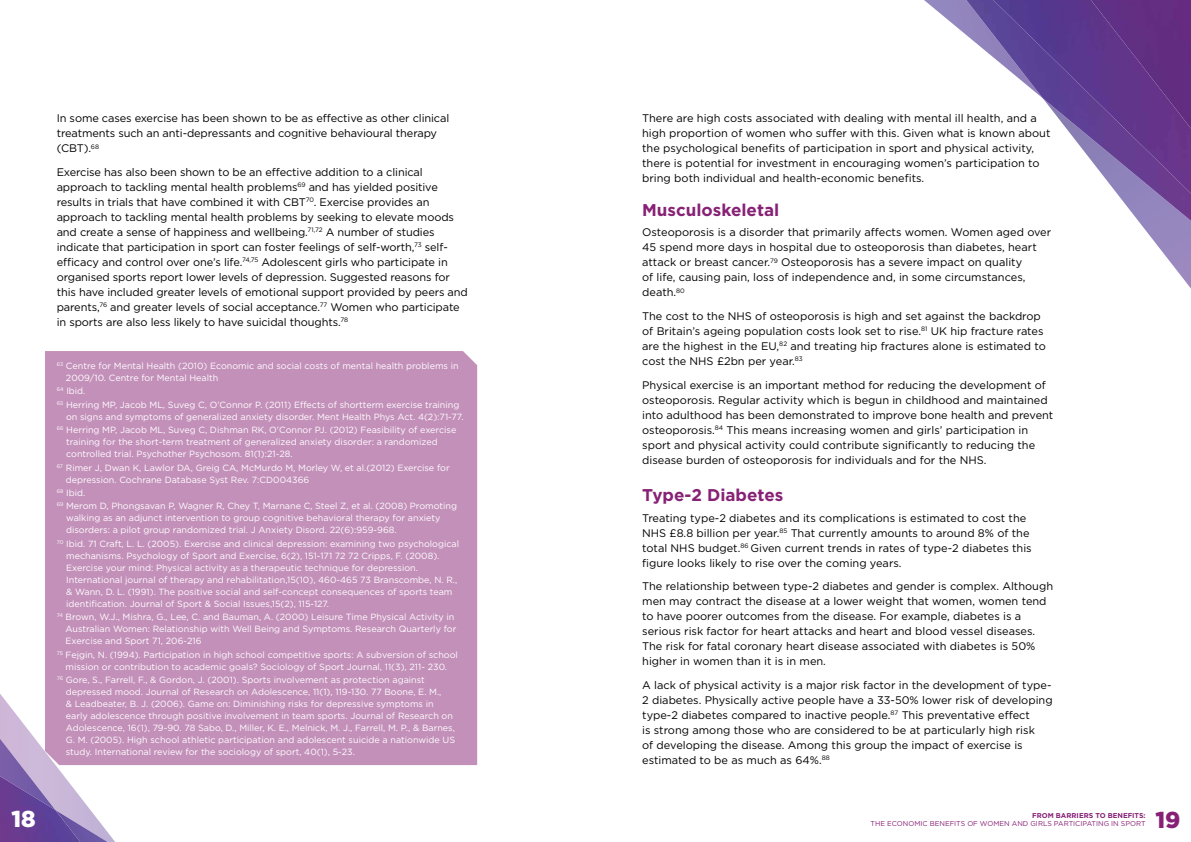
<style>
.page{position:relative;width:1191px;height:842px;background:#fff}
.page>*{position:absolute;margin:0;border:0;box-sizing:border-box;transform-origin:0 0}
.t1{font:900 23px "Gotham";color:#fff}
.t2{font:900 23px "Gotham";color:#872175}
.t3{font:700 17px "Gotham";color:#872175}
.t4{font:11px/15px "Gotham";color:#000}
.t5{font:9px/12px "Gotham";color:#fff}
.t6{font:7px "Gotham";color:#872175}
.t7{font:700 7px "Gotham";color:#872175}
</style>
<div class="page">
<svg style="left:0;top:694px;width:115px;height:148px"></svg>
<img style="left:0;top:739px;width:55px;height:37px">
<img style="left:80px;top:810px;width:28px;height:32px">
<img style="left:0;top:776px;width:80px;height:66px">
<div style="left:45px;top:351px;width:432px;height:414px;background:#c390ba"></div>
<svg style="left:1138px;top:221px;width:53px;height:68px"></svg>
<svg style="left:924px;top:0;width:42px;height:35px"></svg>
<img style="left:966px;top:0;width:225px;height:221px">
<img style="left:993px;top:0;width:198px;height:193px">
<img style="left:1090px;top:0;width:101px;height:129px">
<p class="t4" style="left:57px;top:111px;width:394px">In some cases exercise has been shown to be as effective as other clinical treatments such an anti-depressants and cognitive behavioural therapy (CBT).<sup>68</sup></p>
<p class="t4" style="left:57px;top:164px;width:413px">Exercise has also been shown to be an effective addition to a clinical approach to tackling mental health problems<sup>69</sup> and has yielded positive results in trials that have combined it with CBT<sup>70</sup>. Exercise provides an approach to tackling mental health problems by seeking to elevate moods and create a sense of happiness and wellbeing.<sup>71,72</sup> A number of studies indicate that participation in sport can foster feelings of self-worth,<sup>73</sup> self&shy;efficacy and control over one’s life.<sup>74,75</sup> Adolescent girls who participate in organised sports report lower levels of depression. Suggested reasons for this have included greater levels of emotional support provided by peers and parents,<sup>76</sup> and greater levels of social acceptance.<sup>77</sup> Women who participate in sports are also less likely to have suicidal thoughts.<sup>78</sup></p>
<p class="t5" style="left:66px;top:359px;width:394px;text-indent:-9px"><sup>63</sup> Centre for Mental Health (2010) Economic and social costs of mental health problems in<br>2009/10. Centre for Mental Health</p>
<p class="t5" style="left:57px;top:384px;width:404px;line-height:13.4px"><sup>64</sup> Ibid.<br><sup>65</sup> Herring MP, Jacob ML, Suveg C, O’Connor P. (2011) Effects of shortterm exercise training</p>
<p class="t5" style="left:57px;top:410px;width:408px;line-height:13.4px;text-indent:9px">on signs and symptoms of generalized anxiety disorder. Ment Health Phys Act. 4(2):71-77.<br><sup>66</sup> Herring MP, Jacob ML, Suveg C, Dishman RK, O’Connor PJ. (2012) Feasibility of exercise</p>
<p class="t5" style="left:66px;top:436px;width:373px">training for the short-term treatment of generalized anxiety disorder: a randomized controlled trial. Psychother Psychosom. 81(1):21-28.</p>
<p class="t5" style="left:66px;top:461px;width:385px;text-indent:-9px"><sup>67</sup> Rimer J, Dwan K, Lawlor DA, Greig CA, McMurdo M, Morley W, et al.(2012) Exercise for depression. Cochrane Database Syst Rev. 7:CD004366</p>
<p class="t5" style="left:57px;top:486px;width:402px;line-height:13.4px"><sup>68</sup> Ibid.<br><sup>69</sup> Merom D, Phongsavan P, Wagner R, Chey T, Marnane C, Steel Z, et al. (2008) Promoting</p>
<p class="t5" style="left:66px;top:512px;width:376px">walking as an adjunct intervention to group cognitive behavioral therapy for anxiety disorders: a pilot group randomized trial. J Anxiety Disord. 22(6):959-968.</p>
<p class="t5" style="left:66px;top:537px;width:394px;text-indent:-9px"><sup>70</sup> Ibid. 71 Craft, L. L. (2005). Exercise and clinical depression: examining two psychological mechanisms. Psychology of Sport and Exercise, 6(2), 151-171 72 72 Cripps, F. (2008).<br>Exercise your mind: Physical activity as a therapeutic technique for depression.<br>International journal of therapy and rehabilitation,15(10), 460-465 73 Branscombe, N. R., &amp; Wann, D. L. (1991). The positive social and self-concept consequences of sports team identification. Journal of Sport &amp; Social Issues,15(2), 115-127.</p>
<p class="t5" style="left:66px;top:611px;width:392px;text-indent:-9px"><sup>74</sup> Brown, W.J., Mishra, G., Lee, C. and Bauman, A. (2000) Leisure Time Physical Activity in<br>Australian Women: Relationship with Well Being and Symptoms. Research Quarterly for<br>Exercise and Sport 71, 206-216</p>
<p class="t5" style="left:57px;top:648px;width:403px;text-align:center"><sup>75</sup> Fejgin, N. (1994). Participation in high school competitive sports: A subversion of school mission or contribution to academic goals? Sociology of Sport Journal, 11(3), 211- 230.</p>
<p class="t5" style="left:66px;top:674px;width:391px;text-indent:-9px"><sup>76</sup> Gore, S., Farrell, F., &amp; Gordon, J. (2001). Sports involvement as protection against depressed mood. Journal of Research on Adolescence, 11(1), 119-130. 77 Boone, E. M.,<br>&amp; Leadbeater, B. J. (2006). Game on: Diminishing risks for depressive symptoms in early adolescence through positive involvement in team sports. Journal of Research on Adolescence, 16(1), 79-90. 78 Sabo, D., Miller, K. E., Melnick, M. J., Farrell, M. P., &amp; Barnes, G. M. (2005). High school athletic participation and adolescent suicide a nationwide US study. International review for the sociology of sport, 40(1), 5-23.</p>
<p class="t4" style="left:642px;top:111px;width:410px">There are high costs associated with dealing with mental ill health, and a high proportion of women who suffer with this. Given what is known about the psychological benefits of participation in sport and physical activity, there is potential for investment in encouraging women’s participation to bring both individual and health-economic benefits.</p>
<h2 class="t3" style="left:642px;top:198px;width:139px">Musculoskeletal</h2>
<p class="t4" style="left:642px;top:225px;width:410px">Osteoporosis is a disorder that primarily affects women. Women aged over 45 spend more days in hospital due to osteoporosis than diabetes, heart attack or breast cancer.<sup>79</sup> Osteoporosis has a severe impact on quality<br>of life, causing pain, loss of independence and, in some circumstances, death.<sup>80</sup></p>
<p class="t4" style="left:642px;top:308px;width:405px">The cost to the NHS of osteoporosis is high and set against the backdrop of Britain’s ageing population costs look set to rise.<sup>81</sup> UK hip fracture rates are the highest in the EU,<sup>82</sup> and treating hip fractures alone is estimated to cost the NHS £2bn per year.<sup>83</sup></p>
<p class="t4" style="left:642px;top:377px;width:413px">Physical exercise is an important method for reducing the development of osteoporosis. Regular activity which is begun in childhood and maintained into adulthood has been demonstrated to improve bone health and prevent osteoporosis.<sup>84</sup> This means increasing women and girls’ participation in sport and physical activity could contribute significantly to reducing the disease burden of osteoporosis for individuals and for the NHS.</p>
<h2 class="t3" style="left:642px;top:484px;width:143px">Type-2 Diabetes</h2>
<p class="t4" style="left:642px;top:510px;width:391px">Treating type-2 diabetes and its complications is estimated to cost the NHS £8.8 billion per year.<sup>85</sup> That currently amounts to around 8% of the total NHS budget.<sup>86</sup> Given current trends in rates of type-2 diabetes this figure looks likely to rise over the coming years.</p>
<p class="t4" style="left:642px;top:578px;width:412px">The relationship between type-2 diabetes and gender is complex. Although men may contract the disease at a lower weight that women, women tend to have poorer outcomes from the disease. For example, diabetes is a serious risk factor for heart attacks and heart and blood vessel diseases.<br>The risk for fatal coronary heart disease associated with diabetes is 50% higher in women than it is in men.</p>
<p class="t4" style="left:642px;top:677px;width:412px">A lack of physical activity is a major risk factor in the development of type-2 diabetes. Physically active people have a 33-50% lower risk of developing type-2 diabetes compared to inactive people.<sup>87</sup> This preventative effect<br>is strong among those who are considered to be at particularly high risk<br>of developing the disease. Among this group the impact of exercise is estimated to be as much as 64%.<sup>88</sup></p>
<h1 class="t1" style="left:11px;top:805px;width:26px">18</h1>
<h1 class="t2" style="left:1155px;top:806px;width:26px">19</h1>
<p class="t7" style="left:1032px;top:811px;width:115px">FROM BARRIERS TO BENEFITS:</p>
<p class="t6" style="left:870px;top:819px;width:276px">THE ECONOMIC BENEFITS OF WOMEN AND GIRLS PARTICIPATING IN SPORT</p>
</div>
